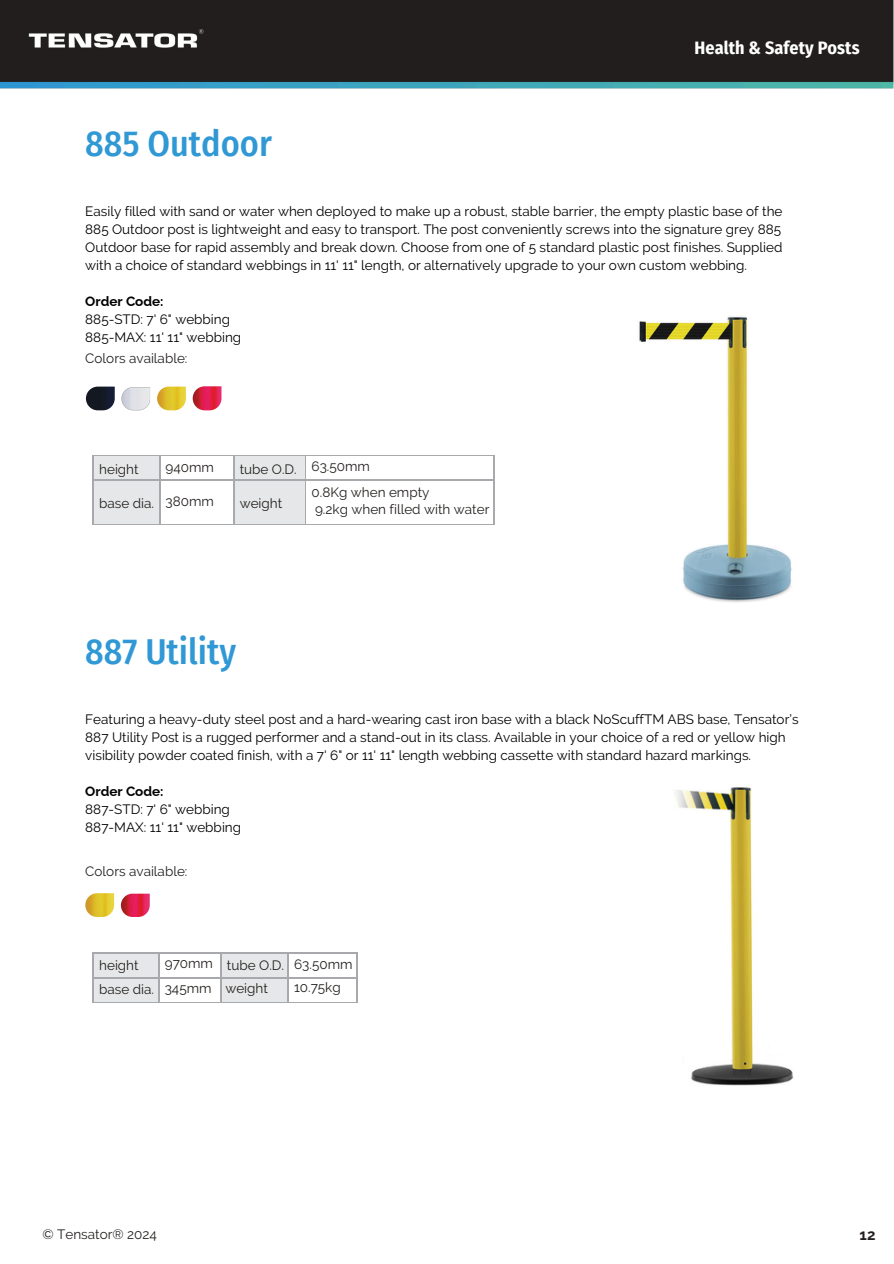
<style>
.page{position:relative;width:894px;height:1264px;background:#fff}
.page>*{position:absolute;margin:0;border:0;box-sizing:border-box;transform-origin:0 0}
.t1{font:500 36px "Fira Sans Condensed";color:#3098d5}
.t2{font:700 18px "Fira Sans Condensed";letter-spacing:.005em;color:#fff}
.t3{font:700 15px "Raleway";color:#231f20}
.t4{font:13.5px/18px "Raleway";color:#000}
.t5{font:13.5px/23.7px "Raleway";color:#23211f}
.t6{font:700 13.5px "Raleway";color:#000}
</style>
<div class="page">
<img style="left:0;top:0;width:893px;height:89px">
<img style="left:639px;top:316px;width:153px;height:286px">
<img style="left:86px;top:386px;width:29px;height:24px">
<img style="left:157px;top:386px;width:29px;height:24px">
<svg style="left:121px;top:387px;width:29px;height:23px"></svg>
<img style="left:193px;top:386px;width:28px;height:24px">
<hr style="left:305px;top:455px;width:189px;height:1px;background:#a7a9ac">
<svg style="left:93px;top:455px;width:213px;height:69px"></svg>
<svg style="left:493px;top:456px;width:1px;height:23px"></svg>
<hr style="left:93px;top:479px;width:66px;height:1px;background:#a7a9ac">
<hr style="left:93px;top:480px;width:1px;height:44px;background:#a7a9ac">
<hr style="left:159px;top:479px;width:74px;height:1px;background:#a7a9ac">
<hr style="left:159px;top:480px;width:1px;height:44px;background:#a7a9ac">
<hr style="left:233px;top:479px;width:72px;height:1px;background:#a7a9ac">
<hr style="left:233px;top:480px;width:1px;height:44px;background:#a7a9ac">
<hr style="left:305px;top:479px;width:189px;height:1px;background:#a7a9ac">
<hr style="left:305px;top:480px;width:1px;height:44px;background:#a7a9ac">
<hr style="left:493px;top:480px;width:1px;height:44px;background:#a7a9ac">
<hr style="left:93px;top:524px;width:66px;height:1px;background:#a7a9ac">
<hr style="left:159px;top:524px;width:74px;height:1px;background:#a7a9ac">
<hr style="left:233px;top:524px;width:72px;height:1px;background:#a7a9ac">
<hr style="left:305px;top:524px;width:189px;height:1px;background:#a7a9ac">
<img style="left:85px;top:893px;width:29px;height:24px">
<img style="left:121px;top:893px;width:29px;height:24px">
<hr style="left:93px;top:952px;width:66px;height:1px;background:#a7a9ac">
<hr style="left:159px;top:952px;width:62px;height:1px;background:#a7a9ac">
<hr style="left:221px;top:952px;width:67px;height:1px;background:#a7a9ac">
<hr style="left:288px;top:952px;width:69px;height:1px;background:#a7a9ac">
<svg style="left:93px;top:953px;width:264px;height:49px"></svg>
<hr style="left:93px;top:1002px;width:66px;height:1px;background:#a7a9ac">
<hr style="left:159px;top:1002px;width:62px;height:1px;background:#a7a9ac">
<hr style="left:221px;top:1002px;width:67px;height:1px;background:#a7a9ac">
<hr style="left:288px;top:1002px;width:69px;height:1px;background:#a7a9ac">
<img style="left:676px;top:787px;width:118px;height:299px">
<p class="t1" style="left:85px;top:123px;width:188px">885 Outdoor</p>
<p class="t2" style="left:694px;top:38px;width:166px">Health &amp; Safety Posts</p>
<p class="t4" style="left:85px;top:202px;width:698px;text-align:justify">Easily filled with sand or water when deployed to make up a robust, stable barrier, the empty plastic base of the 885 Outdoor post is lightweight and easy to transport. The post conveniently screws into the signature grey 885<br>Outdoor base for rapid assembly and break down. Choose from one of 5 standard plastic post finishes. Supplied with a choice of standard webbings in 11' 11" length, or alternatively upgrade to your own custom webbing.</p>
<p class="t6" style="left:85px;top:293px;width:80px">Order Code:</p>
<p class="t4" style="left:85px;top:310px;width:146px">885-STD: 7' 6" webbing</p>
<p class="t4" style="left:85px;top:328px;width:157px">885-MAX: 11' 11" webbing</p>
<p class="t5" style="left:85px;top:346px;width:104px">Colors available:</p>
<p class="t5" style="left:99px;top:457px;width:41px">height</p>
<p class="t5" style="left:99px;top:491px;width:56px">base dia.</p>
<p class="t5" style="left:166px;top:455px;width:50px">940mm</p>
<p class="t5" style="left:166px;top:489px;width:50px">380mm</p>
<p class="t5" style="left:239px;top:457px;width:59px">tube O.D.</p>
<p class="t5" style="left:239px;top:491px;width:44px">weight</p>
<p class="t5" style="left:311px;top:454px;width:119px;line-height:25.8px">63.50mm<br>0.8Kg when empty</p>
<p class="t5" style="left:315px;top:498px;width:176px">9.2kg when filled with water</p>
<p class="t1" style="left:85px;top:630px;width:152px">887 Utility</p>
<h1 class="t4" style="left:85px;top:710px;width:714px">Featuring a heavy-duty steel post and a hard-wearing cast iron base with a black NoScuffTM ABS base, Tensator’s<br>887 Utility Post is a rugged performer and a stand-out in its class. Available in your choice of a red or yellow high visibility powder coated finish, with a 7' 6" or 11' 11" length webbing cassette with standard hazard markings.</h1>
<p class="t6" style="left:85px;top:783px;width:80px">Order Code:</p>
<p class="t4" style="left:85px;top:800px;width:146px">887-STD: 7' 6" webbing</p>
<p class="t4" style="left:85px;top:818px;width:157px">887-MAX: 11' 11" webbing</p>
<p class="t5" style="left:85px;top:859px;width:104px">Colors available:</p>
<p class="t5" style="left:99px;top:953px;width:56px">height base dia.</p>
<p class="t5" style="left:165px;top:951px;width:50px">970mm</p>
<p class="t5" style="left:227px;top:953px;width:59px">tube O.D.</p>
<p class="t5" style="left:165px;top:976px;width:105px">345mm weight</p>
<p class="t5" style="left:294px;top:952px;width:60px">63.50mm<br>10.75kg</p>
<h1 class="t5" style="left:43px;top:1222px;width:116px">© Tensator® 2024</h1>
<p class="t3" style="left:859px;top:1226px;width:17px">12</p>
</div>
